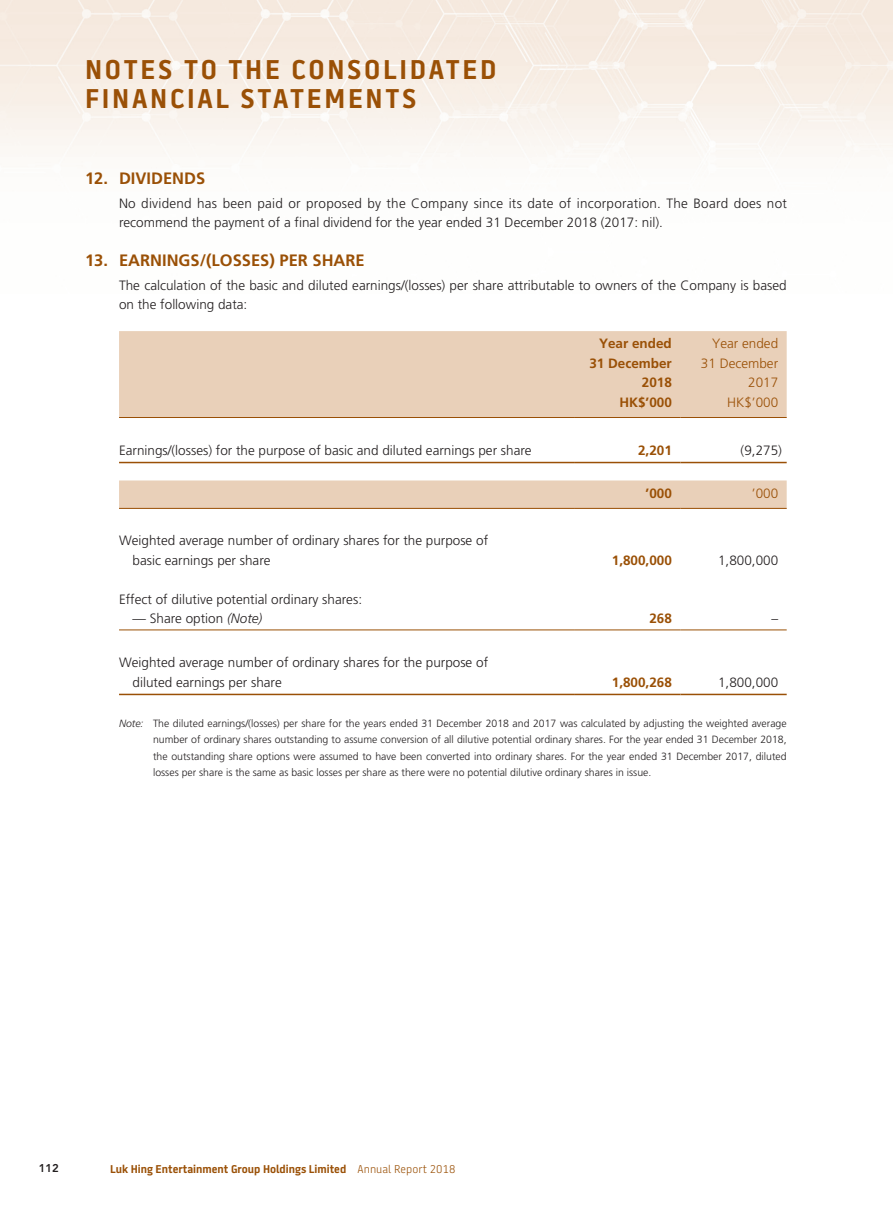
<style>
.page{position:relative;width:893px;height:1212px;background:#fff}
.page>*{position:absolute;margin:0;border:0;box-sizing:border-box;transform-origin:0 0}
.t1{font:700 27px/28.5px "Battersea";letter-spacing:.1em;color:#9a5006}
._01_H1{font:700 16.5px "Frutiger LT Std";color:#9a5006}
._50_Table_txt{font:300 13.5px "Frutiger LT Std";color:#231f20}
._00_txt{font:300 13.5px/19.5px "Frutiger LT Std";letter-spacing:.02em;color:#231f20}
._00_txt-2{font:300 13.5px/19.5px "Frutiger LT Std";color:#231f20}
._50_Table_txt-2{font:700 13.5px "Frutiger LT Std";color:#9a5006}
._51_N_Table_txt{font:300 13.5px "Frutiger LT Std";color:#231f20}
._50_Table_txt-3{font:300 13.5px "Frutiger LT Std";color:#9a5006}
.t2{font:700 11.25px "Battersea";color:#9a5006}
.t3{font:800 11.25px "Avenir LT Std";color:#231f20}
._06_Notes{font:300 10.5px/16.5px "Frutiger LT Std";color:#231f20;text-align:justify}
.s1{font-style:italic}
.s2{font-weight:300}
</style>
<div class="page">
<img style="left:0;top:0;width:893px;height:696px">
<div style="left:119px;top:331px;width:668px;height:86px;background:#e9d0b9"></div>
<hr style="left:119px;top:417px;width:455px;height:1px;background:#9a5006">
<hr style="left:574px;top:417px;width:106px;height:1px;background:#9a5006">
<hr style="left:680px;top:417px;width:107px;height:1px;background:#9a5006">
<hr style="left:119px;top:462px;width:455px;height:1px;background:#9a5006">
<hr style="left:574px;top:462px;width:106px;height:1px;background:#9a5006">
<hr style="left:680px;top:462px;width:107px;height:1px;background:#9a5006">
<svg style="left:119px;top:480px;width:668px;height:28px;background:#e9d0b9"></svg>
<hr style="left:119px;top:508px;width:455px;height:1px;background:#9a5006">
<hr style="left:574px;top:508px;width:106px;height:1px;background:#9a5006">
<hr style="left:680px;top:508px;width:107px;height:1px;background:#9a5006">
<hr style="left:119px;top:629px;width:455px;height:1px;background:#9a5006">
<hr style="left:574px;top:629px;width:106px;height:1px;background:#9a5006">
<hr style="left:680px;top:629px;width:107px;height:1px;background:#9a5006">
<hr style="left:119px;top:694px;width:455px;height:1px;background:#9a5006">
<hr style="left:574px;top:694px;width:106px;height:1px;background:#9a5006">
<hr style="left:680px;top:694px;width:107px;height:1px;background:#9a5006">
<h1 class="t1" style="left:85px;top:55px;width:413px">NOTES TO THE CONSOLIDATED<br>FINANCIAL STATEMENTS</h1>
<p class="_01_H1" style="left:85px;top:168px;width:122px">12. DIVIDENDS</p>
<p class="_00_txt" style="left:119px;top:193px;width:669px">No dividend has been paid or proposed by the Company since its date of incorporation. The Board does not recommend the payment of a final dividend for the year ended 31 December 2018 (2017: nil).</p>
<p class="_01_H1" style="left:85px;top:251px;width:281px">13. EARNINGS/(LOSSES) PER SHARE</p>
<p class="_00_txt-2" style="left:119px;top:276px;width:669px">The calculation of the basic and diluted earnings/(losses) per share attributable to owners of the Company is based on the following data:</p>
<p class="_50_Table_txt-2" style="left:599px;top:336px;width:74px">Year ended</p>
<p class="_50_Table_txt-3" style="left:712px;top:336px;width:68px">Year ended</p>
<p class="_50_Table_txt-2" style="left:589px;top:355px;width:84px">31 December</p>
<p class="_50_Table_txt-3" style="left:701px;top:355px;width:79px">31 December</p>
<p class="_50_Table_txt-2" style="left:642px;top:375px;width:32px">2018</p>
<p class="_50_Table_txt-3" style="left:748px;top:375px;width:32px">2017</p>
<p class="_50_Table_txt-2" style="left:619px;top:394px;width:54px">HK$’000</p>
<p class="_50_Table_txt-3" style="left:727px;top:394px;width:53px">HK$’000</p>
<p class="_50_Table_txt" style="left:119px;top:442px;width:414px">Earnings/(losses) for the purpose of basic and diluted earnings per share</p>
<p class="_50_Table_txt-2" style="left:638px;top:442px;width:35px">2,201</p>
<p class="_50_Table_txt" style="left:741px;top:442px;width:43px">(9,275)</p>
<p class="_50_Table_txt-2" style="left:646px;top:485px;width:28px">’000</p>
<p class="_50_Table_txt-3" style="left:752px;top:485px;width:28px">’000</p>
<p class="_50_Table_txt" style="left:119px;top:533px;width:371px">Weighted average number of ordinary shares for the purpose of</p>
<p class="_50_Table_txt" style="left:133px;top:553px;width:140px">basic earnings per share</p>
<p class="_50_Table_txt-2" style="left:612px;top:552px;width:62px">1,800,000</p>
<p class="_50_Table_txt" style="left:718px;top:553px;width:62px">1,800,000</p>
<p class="_51_N_Table_txt" style="left:119px;top:592px;width:244px">Effect of dilutive potential ordinary shares:</p>
<p class="_51_N_Table_txt" style="left:133px;top:611px;width:131px">— Share option <span class="s1">(Note)</span></p>
<p class="_50_Table_txt-2" style="left:649px;top:611px;width:24px">268</p>
<p class="_50_Table_txt" style="left:771px;top:611px;width:8px">–</p>
<p class="_50_Table_txt" style="left:119px;top:655px;width:371px">Weighted average number of ordinary shares for the purpose of</p>
<p class="_50_Table_txt" style="left:133px;top:674px;width:151px">diluted earnings per share</p>
<p class="_50_Table_txt-2" style="left:612px;top:674px;width:62px">1,800,268</p>
<p class="_50_Table_txt" style="left:718px;top:674px;width:62px">1,800,000</p>
<p class="_06_Notes" style="left:153px;top:715px;width:635px;text-indent:-34px"><span class="s1">Note:</span> The diluted earnings/(losses) per share for the years ended 31 December 2018 and 2017 was calculated by adjusting the weighted average number of ordinary shares outstanding to assume conversion of all dilutive potential ordinary shares. For the year ended 31 December 2018, the outstanding share options were assumed to have been converted into ordinary shares. For the year ended 31 December 2017, diluted losses per share is the same as basic losses per share as there were no potential dilutive ordinary shares in issue.</p>
<p class="t3" style="left:39px;top:1162px;width:21px">112</p>
<p class="t2" style="left:110px;top:1162px;width:347px">Luk Hing Entertainment Group Holdings Limited <span class="s2">Annual Report 2018</span></p>
</div>
